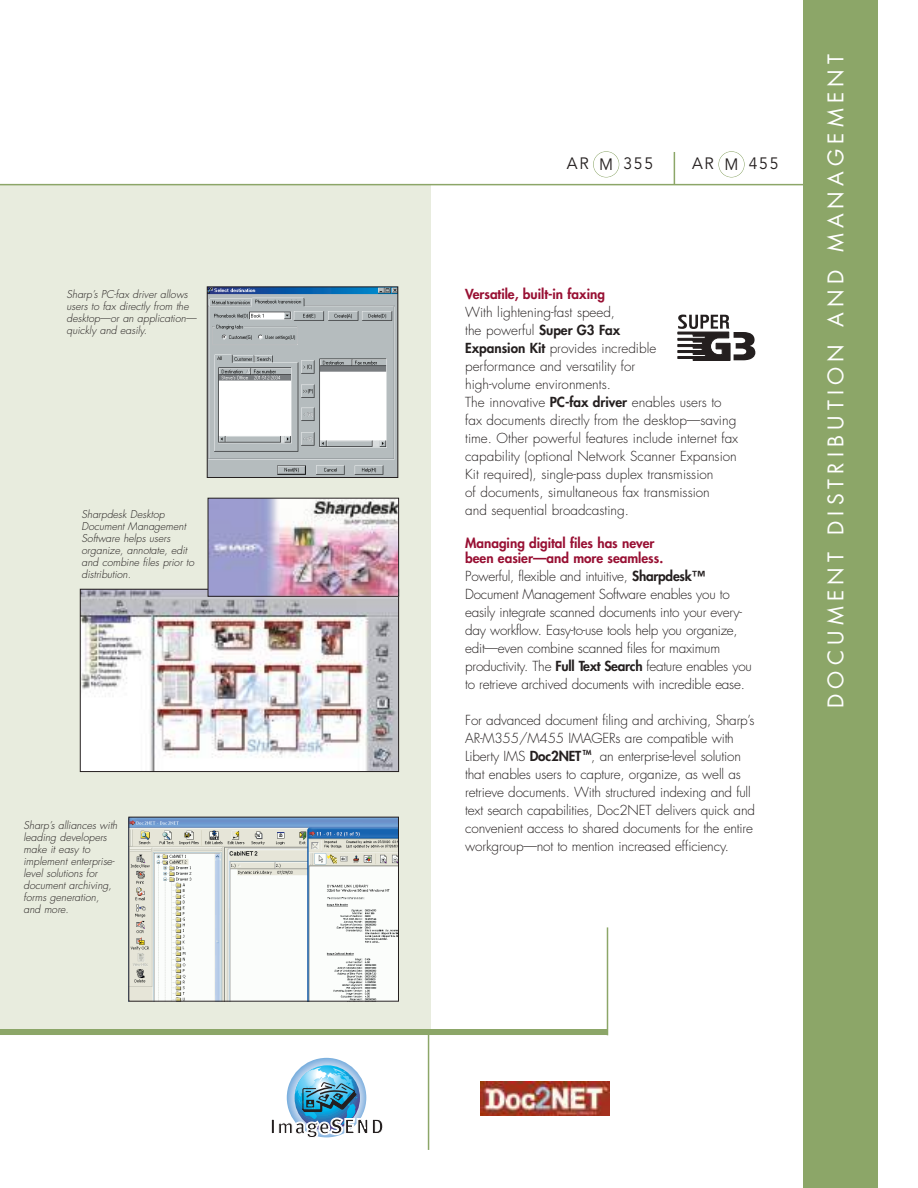
<style>
.page{position:relative;width:918px;height:1188px;background:#fff}
.page>*{position:absolute;margin:0;border:0;box-sizing:border-box;transform-origin:0 0}
.t1{font:21px "Futura";letter-spacing:.245em;color:#fff}
.t2{font:16.35px "Avenir";letter-spacing:.11em;color:#241f1f;scale:.96 1}
.t3{font:italic 300 13.5px/18px "Futura";letter-spacing:-.015em;color:#241f1f}
.t4{font:800 13.5px/15px "Futura";color:#981033}
.t5{font:italic 300 10.5px/12px "Futura";color:#241f1f}
.s1{font-weight:800;font-style:normal}
</style>
<div class="page">
<div style="left:0;top:185px;width:431px;height:848px;background:#e8ecde"></div>
<div style="left:803px;top:0;width:75px;height:1188px;background:#8ca668"></div>
<svg style="left:287px;top:1058px;width:79px;height:79px"></svg>
<div style="left:271px;top:1119px;width:4px;height:15px;border:1px solid #fff"></div>
<img style="left:278px;top:1067px;width:105px;height:71px">
<img style="left:82px;top:591px;width:315px;height:179px">
<div style="left:80px;top:589px;width:319px;height:183px;border:1px solid #241f1f"></div>
<img style="left:210px;top:500px;width:187px;height:95px">
<div style="left:208px;top:498px;width:191px;height:99px;border:1px solid #241f1f"></div>
<div style="left:0;top:1029px;width:608px;height:6px;background:#8ca668"></div>
<svg style="left:678px;top:315px;width:77px;height:46px"></svg>
<hr style="left:428px;top:1034px;width:1px;height:116px;background:#8ca668">
<img style="left:481px;top:1082px;width:128px;height:34px">
<img style="left:209px;top:289px;width:187px;height:187px">
<div style="left:207px;top:287px;width:191px;height:191px;border:1px solid #241f1f"></div>
<img style="left:130px;top:819px;width:267px;height:181px">
<div style="left:128px;top:817px;width:271px;height:185px;border:1px solid #241f1f"></div>
<hr style="left:0;top:184px;width:820px;height:1px;background:#8ca668">
<div style="left:718px;top:151px;width:27px;height:26px;border:1px solid #8ca668;border-radius:50%"></div>
<div style="left:593px;top:151px;width:26px;height:26px;border:1px solid #8ca668;border-radius:50%"></div>
<hr style="left:674px;top:152px;width:1px;height:32px;background:#8ca668">
<hr style="left:607px;top:927px;width:1px;height:108px;background:#8ca668">
<p class="t5" style="left:67px;top:289px;width:131px">Sharp’s PC-fax driver allows users to fax directly from the desktop—or an application— quickly and easily.</p>
<p class="t5" style="left:82px;top:509px;width:114px">Sharpdesk Desktop<br>Document Management<br>Software helps users organize, annotate, edit and combine files prior to distribution.</p>
<p class="t5" style="left:24px;top:820px;width:95px">Sharp’s alliances with leading developers make it easy to implement enterprise&shy;level solutions for document archiving, forms generation, and more.</p>
<p class="t2" style="left:567px;top:157px;width:24px">AR</p>
<p class="t2" style="left:623px;top:157px;width:32px">355</p>
<p class="t2" style="left:599px;top:157px;width:16px">M</p>
<p class="t2" style="left:692px;top:157px;width:24px">AR</p>
<p class="t2" style="left:749px;top:157px;width:32px">455</p>
<p class="t2" style="left:724px;top:157px;width:16px">M</p>
<p class="t4" style="left:465px;top:287px;width:141px">Versatile, built-in faxing</p>
<p class="t3" style="left:465px;top:304px;width:275px">With lightening-fast speed ,<br>the powerful <span class="s1">Super G3 Fax<br>Expansion Kit</span> provides incredible<br>performance and versatility for<br>high-volume environments.<br>The innovative <span class="s1">PC-fax driver</span> enables users to fax documents directly from the desktop—saving time. Other powerful features include internet fax capability (optional Network Scanner Expansion Kit required) , single-pass duplex transmission<br>of documents, simultaneous fax transmission<br>and sequential broadcasting .</p>
<p class="t4" style="left:465px;top:536px;width:200px">Managing digital files has never been easier—and more seamless.</p>
<p class="t3" style="left:465px;top:568px;width:290px">Powerful, flexible and intuitive, <span class="s1">Sharpdesk™ </span>Document Management Software enables you to easily integrate scanned documents into your every&shy;day workflow. Easy-to-use tools help you organize, edit—even combine scanned files for maximum productivity. The <span class="s1">Full Text Search</span> feature enables you to retrieve archived documents with incredible ease.</p>
<p class="t3" style="left:465px;top:712px;width:293px">For advanced document filing and archiving , Sharp’s AR -M355/M455 IMAGERs are compatible with Liberty IMS <span class="s1">Doc2NET</span> <sup>TM</sup>, an enterprise-level solution that enables users to capture, organize, as well as retrieve documents. With structured indexing and full text search capabilities, Doc2NET delivers q uick and convenient access to shared documents for the entire workgroup—not to mention increased efficiency.</p>
<h1 class="t1" style="left:826px;top:708px;width:655px;rotate:-90deg">DOCUMENT DISTRIBUTION AND MANAGEMENT</h1>
</div>
